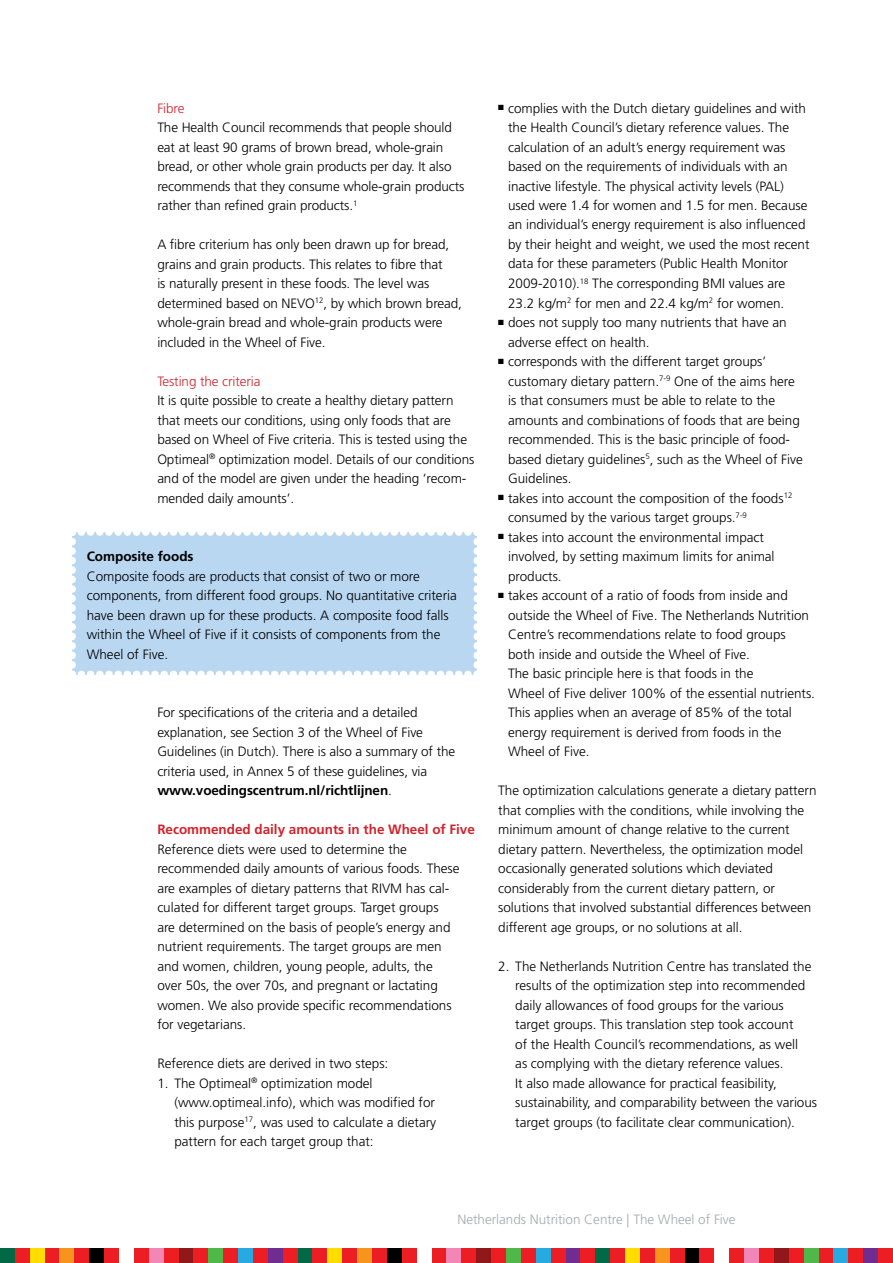
<style>
.page{position:relative;width:893px;height:1263px;background:#fff}
.page>*{position:absolute;margin:0;border:0;box-sizing:border-box;transform-origin:0 0}
.t1{font:300 13.5px/19.5px "Frutiger";color:#000}
.t2{font:300 13.5px "Frutiger";color:#a7a9ac}
.t3{font:700 13.5px "Frutiger";color:#d2232a}
.t4{font:300 13.5px "Frutiger";letter-spacing:-.005em;color:#d2232a}
.t5{font:700 13.5px "Frutiger";color:#000}
.s1{font-weight:700}
</style>
<div class="page">
<div style="left:0;top:1248px;width:15px;height:15px;background:#016945"></div>
<div style="left:15px;top:1248px;width:15px;height:15px;background:#ed1d24"></div>
<div style="left:30px;top:1248px;width:15px;height:15px;background:#fd0"></div>
<div style="left:45px;top:1248px;width:15px;height:15px;background:#ed1d24"></div>
<div style="left:60px;top:1248px;width:14px;height:15px;background:#f7941e"></div>
<div style="left:74px;top:1248px;width:15px;height:15px;background:#ed1d24"></div>
<div style="left:89px;top:1248px;width:15px;height:15px;background:#000"></div>
<div style="left:104px;top:1248px;width:15px;height:15px;background:#ed1d24"></div>
<div style="left:134px;top:1248px;width:15px;height:15px;background:#ed1d24"></div>
<div style="left:149px;top:1248px;width:15px;height:15px;background:#f287b7"></div>
<div style="left:164px;top:1248px;width:15px;height:15px;background:#ed1d24"></div>
<div style="left:179px;top:1248px;width:14px;height:15px;background:#90181b"></div>
<div style="left:193px;top:1248px;width:15px;height:15px;background:#ed1d24"></div>
<div style="left:208px;top:1248px;width:15px;height:15px;background:#50b848"></div>
<div style="left:223px;top:1248px;width:15px;height:15px;background:#ed1d24"></div>
<div style="left:238px;top:1248px;width:15px;height:15px;background:#27aae1"></div>
<div style="left:253px;top:1248px;width:15px;height:15px;background:#ed1d24"></div>
<div style="left:268px;top:1248px;width:15px;height:15px;background:#6f2c91"></div>
<div style="left:283px;top:1248px;width:15px;height:15px;background:#ed1d24"></div>
<div style="left:298px;top:1248px;width:15px;height:15px;background:#016945"></div>
<div style="left:313px;top:1248px;width:14px;height:15px;background:#ed1d24"></div>
<div style="left:327px;top:1248px;width:15px;height:15px;background:#fd0"></div>
<div style="left:342px;top:1248px;width:15px;height:15px;background:#ed1d24"></div>
<div style="left:357px;top:1248px;width:15px;height:15px;background:#f7941e"></div>
<div style="left:372px;top:1248px;width:15px;height:15px;background:#ed1d24"></div>
<div style="left:387px;top:1248px;width:15px;height:15px;background:#000"></div>
<div style="left:402px;top:1248px;width:15px;height:15px;background:#ed1d24"></div>
<div style="left:432px;top:1248px;width:14px;height:15px;background:#ed1d24"></div>
<div style="left:446px;top:1248px;width:15px;height:15px;background:#f287b7"></div>
<div style="left:461px;top:1248px;width:15px;height:15px;background:#ed1d24"></div>
<div style="left:476px;top:1248px;width:15px;height:15px;background:#90181b"></div>
<div style="left:491px;top:1248px;width:15px;height:15px;background:#ed1d24"></div>
<div style="left:506px;top:1248px;width:15px;height:15px;background:#50b848"></div>
<div style="left:521px;top:1248px;width:15px;height:15px;background:#ed1d24"></div>
<div style="left:536px;top:1248px;width:15px;height:15px;background:#27aae1"></div>
<div style="left:551px;top:1248px;width:15px;height:15px;background:#ed1d24"></div>
<div style="left:566px;top:1248px;width:14px;height:15px;background:#6f2c91"></div>
<div style="left:580px;top:1248px;width:15px;height:15px;background:#ed1d24"></div>
<div style="left:595px;top:1248px;width:15px;height:15px;background:#016945"></div>
<div style="left:610px;top:1248px;width:15px;height:15px;background:#ed1d24"></div>
<div style="left:625px;top:1248px;width:15px;height:15px;background:#fd0"></div>
<div style="left:640px;top:1248px;width:15px;height:15px;background:#ed1d24"></div>
<div style="left:655px;top:1248px;width:15px;height:15px;background:#f7941e"></div>
<div style="left:670px;top:1248px;width:15px;height:15px;background:#ed1d24"></div>
<div style="left:685px;top:1248px;width:14px;height:15px;background:#000"></div>
<div style="left:699px;top:1248px;width:15px;height:15px;background:#ed1d24"></div>
<div style="left:729px;top:1248px;width:15px;height:15px;background:#ed1d24"></div>
<div style="left:744px;top:1248px;width:15px;height:15px;background:#f287b7"></div>
<div style="left:759px;top:1248px;width:15px;height:15px;background:#ed1d24"></div>
<div style="left:774px;top:1248px;width:15px;height:15px;background:#90181b"></div>
<div style="left:789px;top:1248px;width:15px;height:15px;background:#ed1d24"></div>
<div style="left:804px;top:1248px;width:14px;height:15px;background:#50b848"></div>
<div style="left:818px;top:1248px;width:15px;height:15px;background:#ed1d24"></div>
<div style="left:833px;top:1248px;width:15px;height:15px;background:#27aae1"></div>
<div style="left:848px;top:1248px;width:15px;height:15px;background:#ed1d24"></div>
<div style="left:863px;top:1248px;width:15px;height:15px;background:#6f2c91"></div>
<div style="left:878px;top:1248px;width:15px;height:15px;background:#ed1d24"></div>
<div style="left:72px;top:532px;width:405px;height:143px;background:#b9d7f1"></div>
<p class="t4" style="left:157px;top:100px;width:29px">Fibre</p>
<p class="t1" style="left:157px;top:118px;width:309px">The Health Council recommends that people should eat at least 90 grams of brown bread, whole-grain bread, or other whole grain products per day. It also recommends that they consume whole-grain products rather than refined grain products.<sup>1</sup></p>
<p class="t1" style="left:157px;top:235px;width:306px">A fibre criterium has only been drawn up for bread, grains and grain products. This relates to fibre that<br>is naturally present in these foods. The level was determined based on NEVO<sup>12</sup>, by which brown bread, whole-grain bread and whole-grain products were included in the Wheel of Five.</p>
<p class="t4" style="left:157px;top:373px;width:105px">Testing the criteria</p>
<p class="t1" style="left:157px;top:391px;width:319px">It is quite possible to create a healthy dietary pattern that meets our conditions, using only foods that are based on Wheel of Five criteria. This is tested using the Optimeal<sup>®</sup> optimization model. Details of our conditions and of the model are given under the heading ‘recom&shy;mended daily amounts’.</p>
<p class="t5" style="left:87px;top:548px;width:108px">Composite foods</p>
<p class="t1" style="left:87px;top:566px;width:372px">Composite foods are products that consist of two or more components, from different food groups. No quantitative criteria have been drawn up for these products. A composite food falls within the Wheel of Five if it consists of components from the Wheel of Five.</p>
<p class="t1" style="left:157px;top:703px;width:299px">For specifications of the criteria and a detailed explanation, see Section 3 of the Wheel of Five Guidelines (in Dutch). There is also a summary of the criteria used, in Annex 5 of these guidelines, via <span class="s1">www.voedingscentrum.nl/richtlijnen</span>.</p>
<p class="t3" style="left:157px;top:821px;width:319px">Recommended daily amounts in the Wheel of Five</p>
<p class="t1" style="left:157px;top:839px;width:304px">Reference diets were used to determine the recommended daily amounts of various foods. These are examples of dietary patterns that RIVM has cal&shy;culated for different target groups. Target groups are determined on the basis of people’s energy and nutrient requirements. The target groups are men and women, children, young people, adults, the over 50s, the over 70s, and pregnant or lactating women. We also provide specific recommendations for vegetarians.</p>
<p class="t1" style="left:157px;top:1054px;width:232px">Reference diets are derived in two steps:</p>
<p class="t1" style="left:174px;top:1073px;width:263px;text-indent:-17px">1. The Optimeal<sup>®</sup> optimization model (www.optimeal.info), which was modified for this purpose<sup>17</sup>, was used to calculate a dietary pattern for each target group that:</p>
<p class="t1" style="left:508px;top:98px;width:303px;text-indent:-10px">■ complies with the Dutch dietary guidelines and with the Health Council’s dietary reference values. The calculation of an adult’s energy requirement was based on the requirements of individuals with an inactive lifestyle. The physical activity levels (PAL) used were 1.4 for women and 1.5 for men. Because an individual’s energy requirement is also influenced by their height and weight, we used the most recent data for these parameters (Public Health Monitor 2009-2010).<sup>18</sup> The corresponding BMI values are 23.2 kg/m<sup>2</sup> for men and 22.4 kg/m<sup>2</sup> for women.</p>
<p class="t1" style="left:508px;top:313px;width:280px;text-indent:-10px">■ does not supply too many nutrients that have an adverse effect on health.</p>
<p class="t1" style="left:508px;top:352px;width:296px;text-indent:-10px">■ corresponds with the different target groups’ customary dietary pattern.<sup>7-9</sup> One of the aims here is that consumers must be able to relate to the amounts and combinations of foods that are being recommended. This is the basic principle of food&shy;based dietary guidelines<sup>5</sup>, such as the Wheel of Five Guidelines.</p>
<p class="t1" style="left:508px;top:488px;width:286px;text-indent:-10px">■ takes into account the composition of the foods<sup>12 </sup>consumed by the various target groups.<sup>7-9</sup></p>
<p class="t1" style="left:508px;top:527px;width:268px;text-indent:-10px">■ takes into account the environmental impact involved, by setting maximum limits for animal products.</p>
<p class="t1" style="left:508px;top:586px;width:308px;text-indent:-10px">■ takes account of a ratio of foods from inside and outside the Wheel of Five. The Netherlands Nutrition Centre’s recommendations relate to food groups both inside and outside the Wheel of Five.<br>The basic principle here is that foods in the<br>Wheel of Five deliver 100% of the essential nutrients.<br>This applies when an average of 85% of the total energy requirement is derived from foods in the Wheel of Five.</p>
<p class="t1" style="left:498px;top:781px;width:320px">The optimization calculations generate a dietary pattern that complies with the conditions, while involving the minimum amount of change relative to the current dietary pattern. Nevertheless, the optimization model occasionally generated solutions which deviated considerably from the current dietary pattern, or solutions that involved substantial differences between different age groups, or no solutions at all.</p>
<p class="t1" style="left:515px;top:956px;width:303px;text-indent:-17px">2. The Netherlands Nutrition Centre has translated the results of the optimization step into recommended daily allowances of food groups for the various target groups. This translation step took account<br>of the Health Council’s recommendations, as well<br>as complying with the dietary reference values.<br>It also made allowance for practical feasibility, sustainability, and comparability between the various target groups (to facilitate clear communication).</p>
<p class="t2" style="left:457px;top:1212px;width:280px">Netherlands Nutrition Centre | The Wheel of Five</p>
</div>
